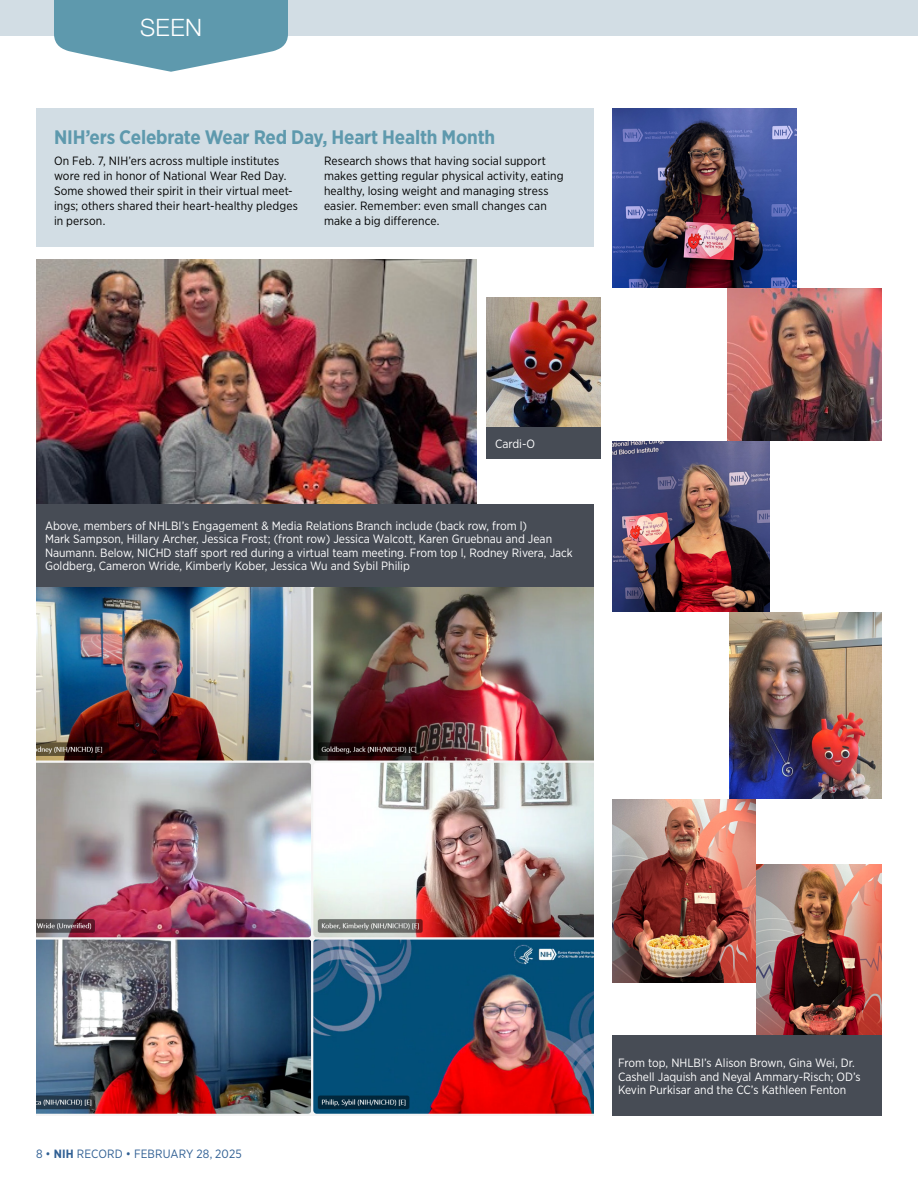
<style>
.page{position:relative;width:918px;height:1188px;background:#fff}
.page>*{position:absolute;margin:0;border:0;box-sizing:border-box;transform-origin:0 0}
.Page_jump{font:300 24px "Helvetica Neue LT Std";color:#fff}
.Head__Seen{font:700 19.5px "Gotham Narrow";letter-spacing:-.01em;color:#5e99ad}
.Photo_caption_reverse{font:12px/13.5px "Gotham Narrow";color:#fff}
.Body_2__Briefs_and_Sidebar{font:12px/15px "Gotham Narrow";letter-spacing:.01em;color:#000}
.t1{font:12px "Gotham Narrow";letter-spacing:.01em;color:#316094}
.s1{font-weight:700}
</style>
<div class="page">
<div style="left:0;top:0;width:918px;height:35px;background:#d2dde4"></div>
<div style="left:36px;top:108px;width:558px;height:139px;background:#d2dde4"></div>
<svg style="left:54px;top:0;width:234px;height:72px"></svg>
<img style="left:486px;top:297px;width:115px;height:131px">
<img style="left:36px;top:259px;width:441px;height:245px">
<img style="left:36px;top:587px;width:558px;height:529px">
<img style="left:729px;top:612px;width:153px;height:186px">
<img style="left:727px;top:288px;width:155px;height:152px">
<div style="left:612px;top:1036px;width:270px;height:80px;background:#474c55"></div>
<div style="left:486px;top:428px;width:115px;height:31px;background:#474c55"></div>
<div style="left:36px;top:504px;width:558px;height:83px;background:#474c55"></div>
<img style="left:612px;top:108px;width:184px;height:180px">
<img style="left:756px;top:864px;width:126px;height:171px">
<img style="left:612px;top:442px;width:158px;height:170px">
<img style="left:612px;top:799px;width:144px;height:184px">
<p class="Page_jump" style="left:140px;top:13px;width:63px">SEEN</p>
<p class="Head__Seen" style="left:54px;top:125px;width:443px">NIH’ers Celebrate Wear Red Day, Heart Health Month</p>
<p class="Body_2__Briefs_and_Sidebar" style="left:54px;top:153px;width:245px">On Feb. 7, NIH’ers across multiple institutes wore red in honor of National Wear Red Day.<br>Some showed their spirit in their virtual meet&shy;ings; others shared their heart-healthy pledges in person.</p>
<p class="Body_2__Briefs_and_Sidebar" style="left:324px;top:153px;width:241px">Research shows that having social support makes getting regular physical activity, eating healthy, losing weight and managing stress easier. Remember: even small changes can make a big difference.</p>
<p class="Photo_caption_reverse" style="left:495px;top:437px;width:42px">Cardi-O</p>
<p class="Photo_caption_reverse" style="left:45px;top:519px;width:529px">Above, members of NHLBI’s Engagement &amp; Media Relations Branch include (back row, from l)<br>Mark Sampson, Hillary Archer, Jessica Frost; (front row) Jessica Walcott, Karen Gruebnau and Jean Naumann. Below, NICHD staff sport red during a virtual team meeting. From top l, Rodney Rivera, Jack Goldberg, Cameron Wride, Kimberly Kober, Jessica Wu and Sybil Philip</p>
<p class="t1" style="left:36px;top:1146px;width:207px">8 • <span class="s1">NIH</span> RECORD • FEBRUARY 28, 2025</p>
<p class="Photo_caption_reverse" style="left:618px;top:1056px;width:244px">From top, NHLBI’s Alison Brown, Gina Wei, Dr.<br>Cashell Jaquish and Neyal Ammary-Risch; OD’s<br>Kevin Purkisar and the CC’s Kathleen Fenton</p>
</div>
